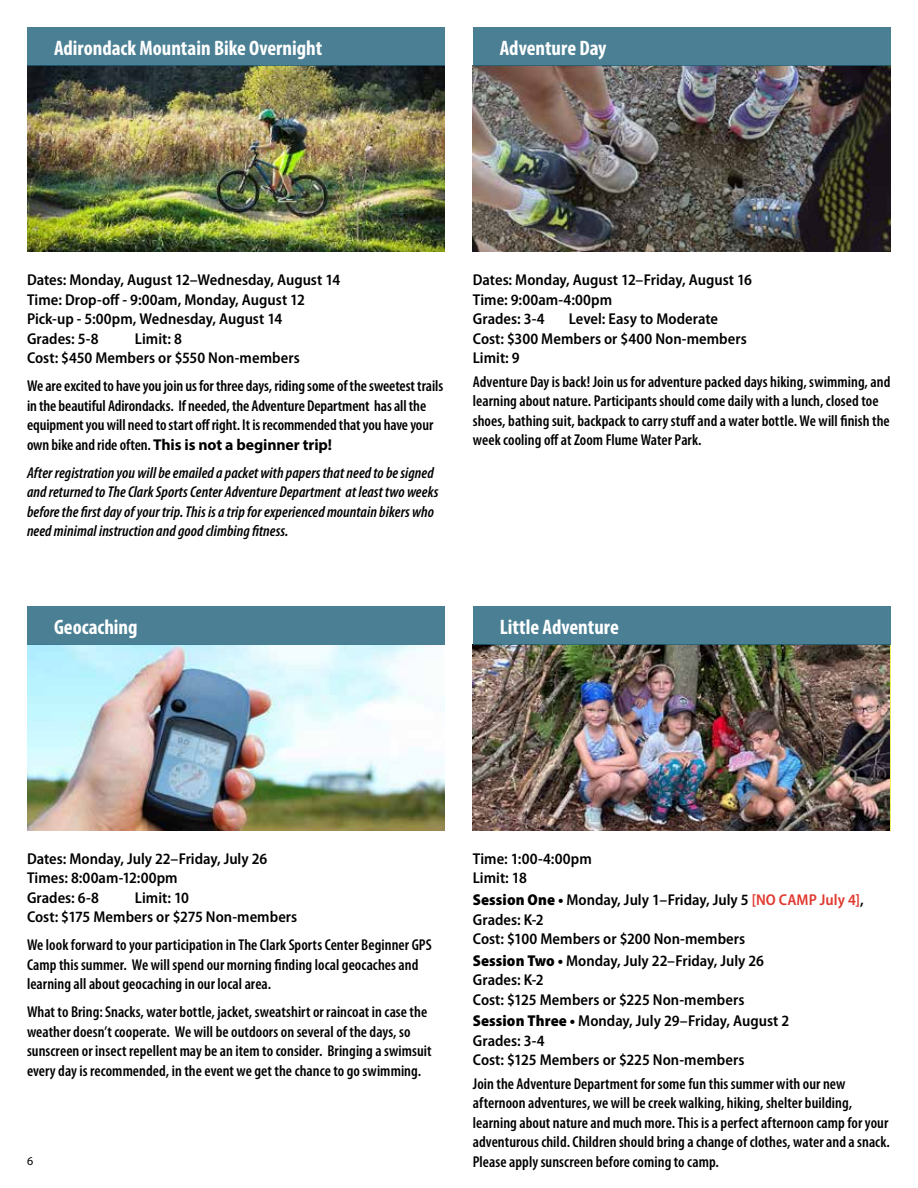
<style>
.page{position:relative;width:918px;height:1188px;background:#fff}
.page>*{position:absolute;margin:0;border:0;box-sizing:border-box;transform-origin:0 0}
.t1{font:700 condensed 21px "Myriad Pro";color:#fff}
.t2{font:600 condensed 15.75px/19.5px "Myriad Pro";letter-spacing:.005em;color:#000}
.t3{font:600 semi-condensed 15.75px/19.5px "Myriad Pro";color:#000}
.t4{font:italic 600 condensed 15.75px/19.5px "Myriad Pro";letter-spacing:.005em;color:#000}
.t5{font:12px "Myriad Pro";color:#000}
.s1{font-weight:700;font-stretch:normal}
.s2{font-weight:900}
.s3{color:#e0392f}
</style>
<div class="page">
<img style="left:27px;top:645px;width:418px;height:186px">
<div style="left:27px;top:606px;width:418px;height:39px;background:#4b8094"></div>
<img style="left:473px;top:645px;width:416px;height:186px">
<div style="left:473px;top:606px;width:418px;height:39px;background:#4b8094"></div>
<img style="left:473px;top:66px;width:418px;height:186px">
<div style="left:473px;top:27px;width:418px;height:39px;background:#4b8094"></div>
<img style="left:27px;top:66px;width:418px;height:186px">
<div style="left:27px;top:27px;width:418px;height:39px;background:#4b8094"></div>
<h1 class="t1" style="left:54px;top:35px;width:270px">Adirondack Mountain Bike Overnight</h1>
<h1 class="t1" style="left:500px;top:35px;width:108px">Adventure Day</h1>
<p class="t3" style="left:27px;top:270px;width:315px">Dates: Monday, August 12–Wednesday, August 14<br>Time: Drop-off - 9:00am, Monday, August 12<br>Pick-up - 5:00pm, Wednesday, August 14<br>Grades: 5-8</p>
<p class="t3" style="left:27px;top:329px;width:274px;text-indent:108px">Limit: 8<br>Cost: $450 Members or $550 Non-members</p>
<p class="t2" style="left:27px;top:376px;width:418px">We are excited to have you join us for three days, riding some of the sweetest trails in the beautiful Adirondacks. If needed, the Adventure Department has all the equipment you will need to start off right. It is recommended that you have your own bike and ride often. <span class="s1">This is not a beginner trip!</span></p>
<p class="t4" style="left:27px;top:463px;width:413px">After registration you will be emailed a packet with papers that need to be signed and returned to The Clark Sports Center Adventure Department at least two weeks before the first day of your trip. This is a trip for experienced mountain bikers who need minimal instruction and good climbing fitness.</p>
<p class="t3" style="left:473px;top:270px;width:281px">Dates: Monday, August 12–Friday, August 16<br>Time: 9:00am-4:00pm<br>Grades: 3-4</p>
<p class="t3" style="left:473px;top:309px;width:276px;text-indent:96px">Level: Easy to Moderate<br>Cost: $300 Members or $400 Non-members<br>Limit: 9</p>
<p class="t2" style="left:473px;top:372px;width:419px">Adventure Day is back! Join us for adventure packed days hiking, swimming, and learning about nature. Participants should come daily with a lunch, closed toe shoes, bathing suit, backpack to carry stuff and a water bottle. We will finish the week cooling off at Zoom Flume Water Park.</p>
<h1 class="t1" style="left:54px;top:614px;width:85px">Geocaching</h1>
<h1 class="t1" style="left:500px;top:614px;width:121px">Little Adventure</h1>
<p class="t3" style="left:27px;top:849px;width:242px">Dates: Monday, July 22–Friday, July 26<br>Times: 8:00am-12:00pm<br>Grades: 6-8</p>
<p class="t3" style="left:27px;top:888px;width:272px;line-height:19px;text-align:center">Limit: 10<br>Cost: $175 Members or $275 Non-members</p>
<p class="t2" style="left:27px;top:935px;width:406px">We look forward to your participation in The Clark Sports Center Beginner GPS<br>Camp this summer. We will spend our morning finding local geocaches and learning all about geocaching in our local area.</p>
<p class="t2" style="left:27px;top:1003px;width:406px">What to Bring: Snacks, water bottle, jacket, sweatshirt or raincoat in case the weather doesn’t cooperate. We will be outdoors on several of the days, so sunscreen or insect repellent may be an item to consider. Bringing a swimsuit every day is recommended, in the event we get the chance to go swimming.</p>
<p class="t5" style="left:27px;top:1154px;width:8px">6</p>
<p class="t3" style="left:473px;top:849px;width:120px">Time: 1:00-4:00pm<br>Limit: 18</p>
<p class="t3" style="left:473px;top:890px;width:392px"><span class="s2">Session One •</span> Monday, July 1–Friday, July 5 <span class="s3">[NO CAMP July 4]</span>,<br>Grades: K-2<br>Cost: $100 Members or $200 Non-members</p>
<p class="t3" style="left:473px;top:951px;width:293px"><span class="s2">Session Two •</span> Monday, July 22–Friday, July 26<br>Grades: K-2<br>Cost: $125 Members or $225 Non-members</p>
<p class="t3" style="left:473px;top:1011px;width:318px"><span class="s2">Session Three •</span> Monday, July 29–Friday, August 2<br>Grades: 3-4<br>Cost: $125 Members or $225 Non-members</p>
<p class="t2" style="left:473px;top:1074px;width:419px">Join the Adventure Department for some fun this summer with our new afternoon adventures, we will be creek walking, hiking, shelter building, learning about nature and much more. This is a perfect afternoon camp for your adventurous child. Children should bring a change of clothes, water and a snack.<br>Please apply sunscreen before coming to camp.</p>
</div>
